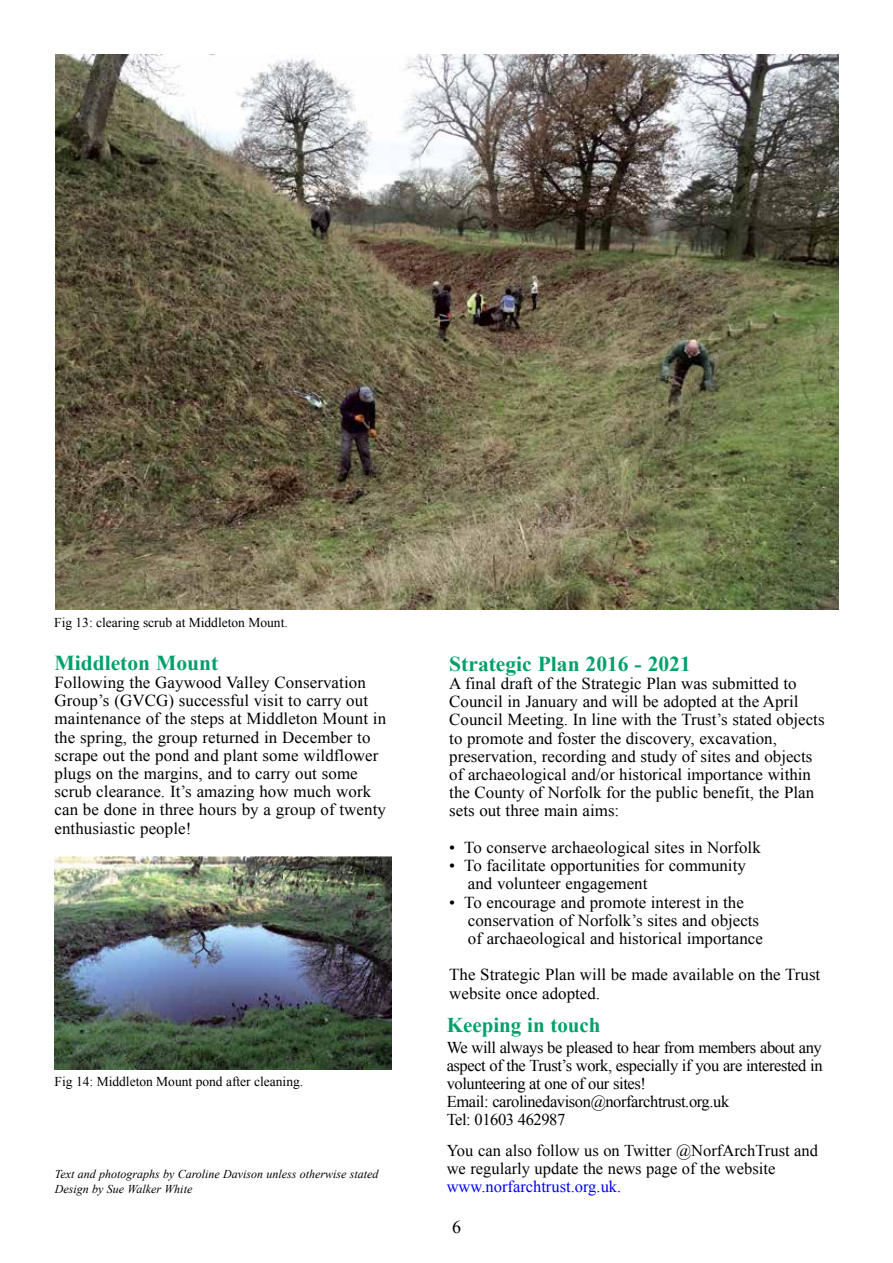
<style>
.page{position:relative;width:893px;height:1263px;background:#fff}
.page>*{position:absolute;margin:0;border:0;box-sizing:border-box;transform-origin:0 0}
.t1{font:700 21.3px "Times New Roman";color:#00a068}
.t2{font:700 21px "Times New Roman";color:#00a068}
.t3{font:18px "Times New Roman";color:#000}
.t4{font:16.65px/18.1px "Times New Roman";color:#000}
.t5{font:16.5px/18px "Times New Roman";letter-spacing:-.025em;color:#000}
.t6{font:16.5px/18px "Times New Roman";color:#000}
.t7{font:16.5px "Times New Roman";color:#00f}
.t8{font:13.5px "Times New Roman";color:#000}
.t9{font:italic 12px/14.4px "Times New Roman";color:#000}
</style>
<div class="page">
<img style="left:56px;top:54px;width:783px;height:555px">
<img style="left:54px;top:856px;width:337px;height:213px">
<p class="t8" style="left:54px;top:613px;width:235px">Fig 13: clearing scrub at Middleton Mount.</p>
<p class="t1" style="left:54px;top:648px;width:165px">Middleton Mount</p>
<p class="t4" style="left:54px;top:673px;width:333px">Following the Gaywood Valley Conservation Group’s (GVCG) successful visit to carry out maintenance of the steps at Middleton Mount in the spring, the group returned in December to scrape out the pond and plant some wildflower plugs on the margins, and to carry out some scrub clearance. It’s amazing how much work can be done in three hours by a group of twenty enthusiastic people!</p>
<p class="t8" style="left:55px;top:1073px;width:250px">Fig 14: Middleton Mount pond after cleaning.</p>
<p class="t9" style="left:55px;top:1167px;width:325px">Text and photographs by Caroline Davison unless otherwise stated<br>Design by Sue Walker White</p>
<p class="t1" style="left:449px;top:649px;width:243px">Strategic Plan 2016 - 2021</p>
<p class="t4" style="left:449px;top:674px;width:377px">A final draft of the Strategic Plan was submitted to Council in January and will be adopted at the April Council Meeting. In line with the Trust’s stated objects to promote and foster the discovery, excavation, preservation, recording and study of sites and objects of archaeological and/or historical importance within the County of Norfolk for the public benefit, the Plan sets out three main aims:</p>
<p class="t4" style="left:449px;top:838px;width:313px">• To conserve archaeological sites in Norfolk</p>
<p class="t4" style="left:468px;top:856px;width:279px;text-indent:-19px">• To facilitate opportunities for community and volunteer engagement</p>
<p class="t4" style="left:468px;top:892px;width:296px;text-indent:-19px">• To encourage and promote interest in the conservation of Norfolk’s sites and objects of archaeological and historical importance</p>
<p class="t4" style="left:449px;top:965px;width:372px">The Strategic Plan will be made available on the Trust website once adopted.</p>
<p class="t2" style="left:447px;top:1010px;width:155px">Keeping in touch</p>
<p class="t5" style="left:447px;top:1038px;width:377px">We will always be pleased to hear from members about any aspect of the Trust’s work, especially if you are interested in volunteering at one of our sites!<br>Email: carolinedavison@norfarchtrust.org.uk<br>Tel: 01603 462987</p>
<p class="t6" style="left:447px;top:1141px;width:373px">You can also follow us on Twitter @NorfArchTrust and we regularly update the news page of the website</p>
<p class="t7" style="left:447px;top:1175px;width:176px">www.norfarchtrust.org.uk.</p>
<p class="t3" style="left:452px;top:1215px;width:10px">6</p>
</div>
